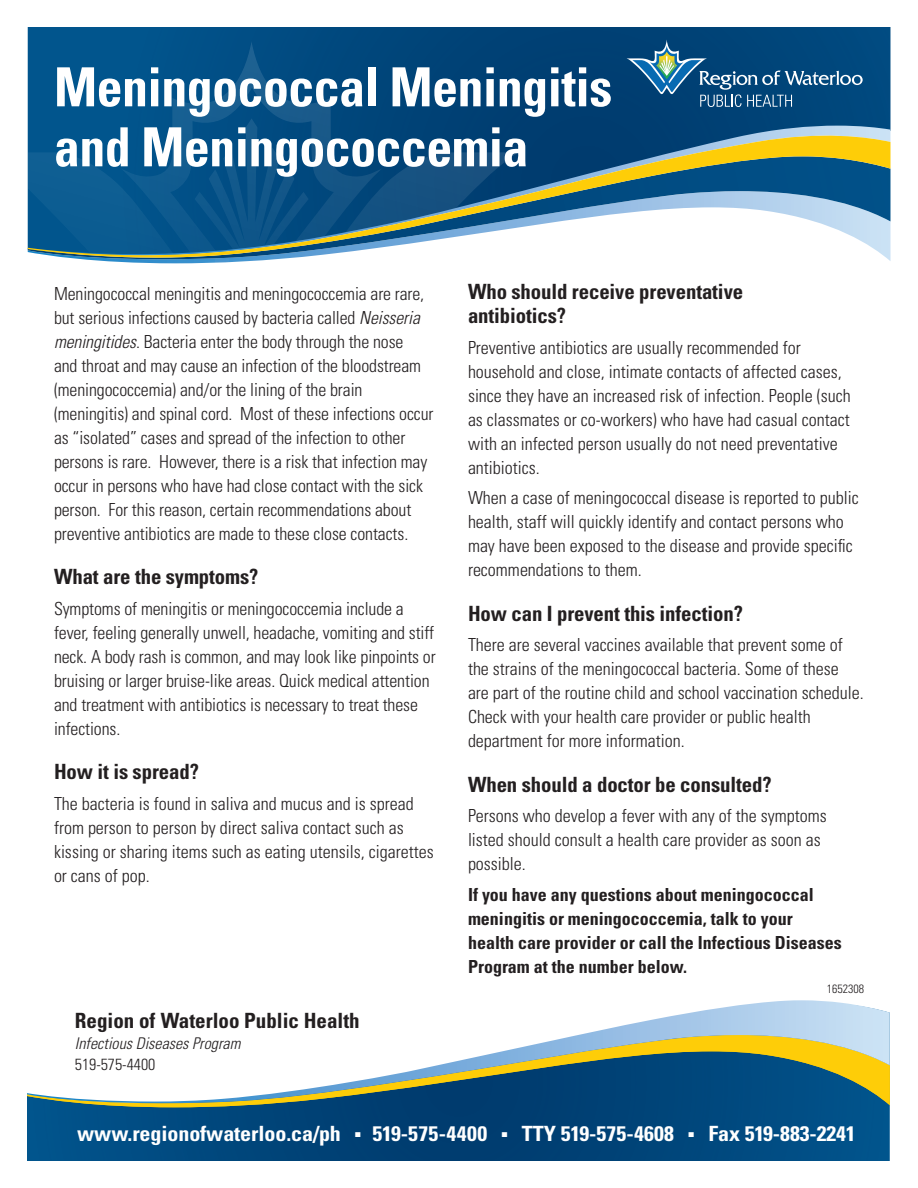
<style>
.page{position:relative;width:918px;height:1188px;background:#fff}
.page>*{position:absolute;margin:0;border:0;box-sizing:border-box;transform-origin:0 0}
.t1{font:700 condensed 54px/60px "Univers LT Std";letter-spacing:-.01em;color:#fff;scale:.96 1}
.t2{font:700 condensed 21px/24px "Univers LT Std";letter-spacing:-.005em;color:#231f20}
.t3{font:700 condensed 21px "Univers LT Std";letter-spacing:-.005em;color:#fff;scale:1.05 1}
.t4{font:700 condensed 21px "Univers LT Std";letter-spacing:.02em;color:#fff;scale:1.05 1}
.t5{font:300 condensed 18px/24px "Univers LT Std";color:#231f20}
.t6{font:700 condensed 18px/24px "Univers LT Std";color:#231f20}
.t7{font:italic 300 condensed 16.2px "Univers LT Std";color:#231f20}
.t8{font:300 condensed 16.2px "Univers LT Std";color:#231f20}
.t9{font:300 condensed 12px "Univers LT Std";color:#231f20}
.s1{font-style:italic}
</style>
<div class="page">
<svg style="left:28px;top:27px;width:862px;height:99px;background:#004479"></svg>
<svg style="left:28px;top:41px;width:492px;height:90px;background:#024d83"></svg>
<svg style="left:81px;top:259px;width:809px;height:4px"></svg>
<svg style="left:195px;top:118px;width:463px;height:13px;background:#024478"></svg>
<svg style="left:28px;top:131px;width:862px;height:127px"></svg>
<svg style="left:626px;top:40px;width:237px;height:67px;background:#1d5b88"></svg>
<svg style="left:27px;top:1107px;width:863px;height:54px;background:#00467b"></svg>
<svg style="left:27px;top:1103px;width:863px;height:4px;background:#2a5c67"></svg>
<svg style="left:27px;top:1000px;width:863px;height:103px"></svg>
<p class="t1" style="left:54px;top:57px;width:583px">Meningococcal Meningitis and Meningococcemia</p>
<p class="t5" style="left:54px;top:281px;width:381px">Meningococcal meningitis and meningococcemia are rare, but serious infections caused by bacteria called <span class="s1">Neisseria meningitides</span>. Bacteria enter the body through the nose<br>and throat and may cause an infection of the bloodstream (meningococcemia) and/or the lining of the brain (meningitis) and spinal cord. Most of these infections occur as “isolated” cases and spread of the infection to other persons is rare. However, there is a risk that infection may occur in persons who have had close contact with the sick person. For this reason, certain recommendations about preventive antibiotics are made to these close contacts.</p>
<p class="t2" style="left:54px;top:565px;width:206px">What are the symptoms?</p>
<p class="t5" style="left:54px;top:596px;width:383px">Symptoms of meningitis or meningococcemia include a fever, feeling generally unwell, headache, vomiting and stiff neck. A body rash is common, and may look like pinpoints or bruising or larger bruise-like areas. Quick medical attention and treatment with antibiotics is necessary to treat these infections.</p>
<p class="t2" style="left:54px;top:760px;width:146px">How it is spread?</p>
<p class="t5" style="left:54px;top:791px;width:381px">The bacteria is found in saliva and mucus and is spread from person to person by direct saliva contact such as kissing or sharing items such as eating utensils, cigarettes or cans of pop.</p>
<p class="t2" style="left:75px;top:1009px;width:286px">Region of Waterloo Public Health</p>
<p class="t7" style="left:75px;top:1034px;width:167px">Infectious Diseases Program</p>
<p class="t8" style="left:75px;top:1055px;width:82px">519-575-4400</p>
<p class="t2" style="left:468px;top:279px;width:277px">Who should receive preventative antibiotics?</p>
<p class="t5" style="left:468px;top:335px;width:384px">Preventive antibiotics are usually recommended for household and close, intimate contacts of affected cases, since they have an increased risk of infection. People (such as classmates or co-workers) who have had casual contact with an infected person usually do not need preventative antibiotics.</p>
<p class="t5" style="left:468px;top:486px;width:392px">When a case of meningococcal disease is reported to public health, staff will quickly identify and contact persons who may have been exposed to the disease and provide specific recommendations to them.</p>
<p class="t2" style="left:468px;top:601px;width:277px">How can I prevent this infection?</p>
<p class="t5" style="left:468px;top:633px;width:397px">There are several vaccines available that prevent some of the strains of the meningococcal bacteria. Some of these are part of the routine child and school vaccination schedule.<br>Check with your health care provider or public health department for more information.</p>
<p class="t2" style="left:468px;top:772px;width:305px">When should a doctor be consulted?</p>
<p class="t5" style="left:468px;top:804px;width:360px">Persons who develop a fever with any of the symptoms listed should consult a health care provider as soon as possible.</p>
<p class="t6" style="left:468px;top:883px;width:375px">If you have any questions about meningococcal meningitis or meningococcemia, talk to your health care provider or call the Infectious Diseases Program at the number below.</p>
<p class="t9" style="left:827px;top:982px;width:39px">1652308</p>
<p class="t3" style="left:77px;top:1121px;width:253px">www.regionofwaterloo.ca/ph</p>
<p class="t4" style="left:355px;top:1121px;width:127px">■ 519-575-4400</p>
<p class="t3" style="left:502px;top:1121px;width:165px">■ TTY 519-575-4608</p>
<p class="t3" style="left:689px;top:1121px;width:161px">■ Fax 519-883-2241</p>
</div>
